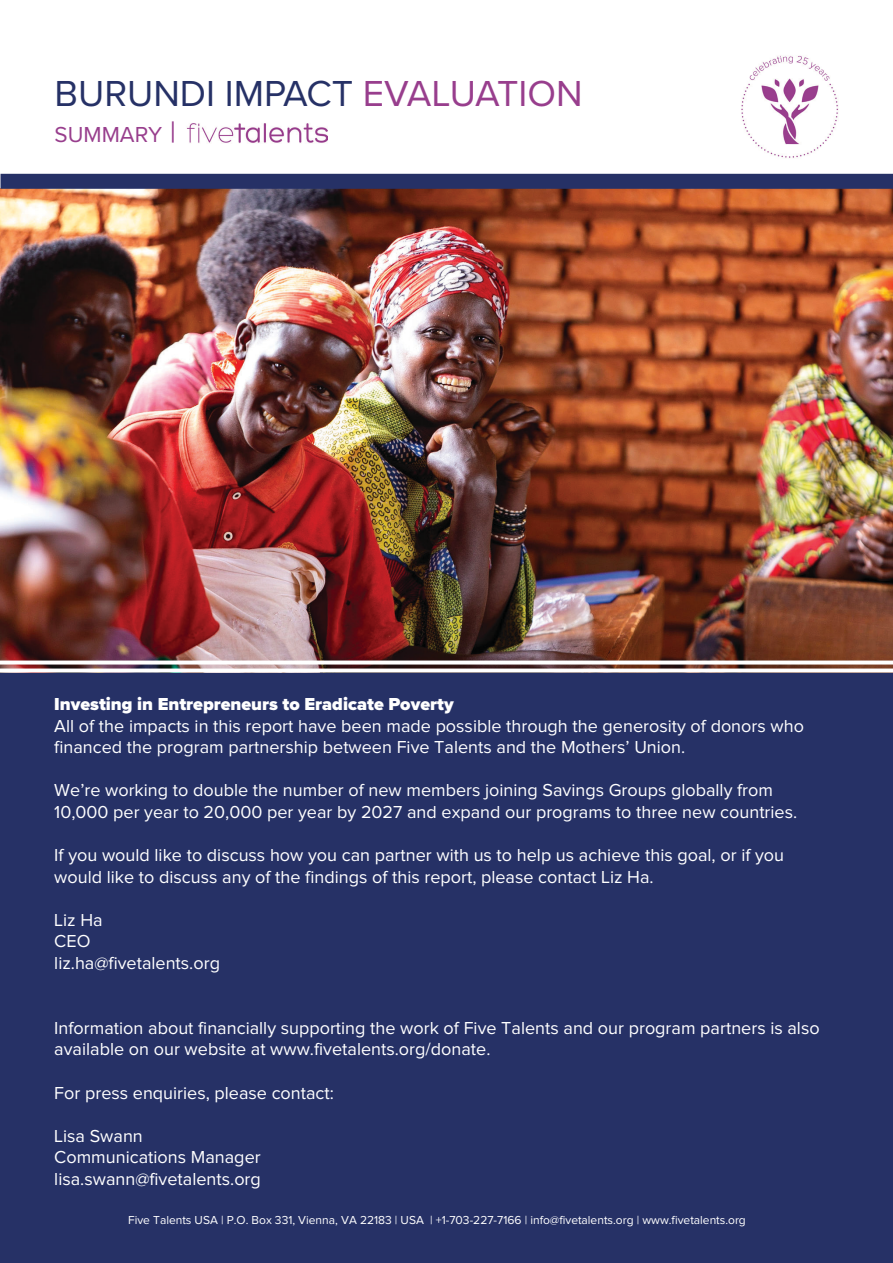
<style>
.page{position:relative;width:893px;height:1263px;background:#fff}
.page>*{position:absolute;margin:0;border:0;box-sizing:border-box;transform-origin:0 0}
.t1{font:37.5px "Proxima Nova";color:#263166}
.t2{font:22.5px "Proxima Nova";color:#983e8d}
.t3{font:18px/21.6px "Proxima Nova";color:#fff}
.t4{font:12px "Proxima Nova";color:#fff}
.s1{color:#983e8d}
.s2{font-size:30px}
.s3{font-weight:900}
</style>
<div class="page">
<div style="left:1px;top:671px;width:892px;height:592px;background:#263166"></div>
<img style="left:1px;top:189px;width:892px;height:479px">
<div style="left:1px;top:174px;width:892px;height:15px;background:#263166"></div>
<svg style="left:0;top:660px;width:893px;height:4px"></svg>
<svg style="left:0;top:668px;width:893px;height:4px"></svg>
<img style="left:187px;top:123px;width:140px;height:20px">
<img style="left:741px;top:55px;width:98px;height:103px">
<p class="t1" style="left:55px;top:65px;width:530px">BURUNDI IMPACT <span class="s1">EVALUATION</span></p>
<p class="t2" style="left:55px;top:118px;width:123px">SUMMARY <span class="s2">|</span></p>
<p class="t3" style="left:54px;top:694px;width:751px"><span class="s3">Investing in Entrepreneurs to Eradicate Poverty<br></span>All of the impacts in this report have been made possible through the generosity of donors who financed the program partnership between Five Talents and the Mothers’ Union.</p>
<p class="t3" style="left:54px;top:780px;width:744px">We’re working to double the number of new members joining Savings Groups globally from<br>10,000 per year to 20,000 per year by 2027 and expand our programs to three new countries.</p>
<p class="t3" style="left:54px;top:845px;width:731px">If you would like to discuss how you can partner with us to help us achieve this goal, or if you would like to discuss any of the findings of this report, please contact Liz Ha.</p>
<p class="t3" style="left:54px;top:909px;width:167px">Liz Ha<br>CEO liz.ha@fivetalents.org</p>
<p class="t3" style="left:54px;top:1017px;width:767px">Information about financially supporting the work of Five Talents and our program partners is also available on our website at www.fivetalents.org/donate.</p>
<p class="t3" style="left:54px;top:1082px;width:281px">For press enquiries, please contact:</p>
<p class="t3" style="left:54px;top:1125px;width:208px">Lisa Swann<br>Communications Manager lisa.swann@fivetalents.org</p>
<p class="t4" style="left:128px;top:1213px;width:619px">Five Talents USA | P.O. Box 331, Vienna, VA 22183 | USA | +1-703-227-7166 | info@fivetalents.org | www.fivetalents.org</p>
</div>
